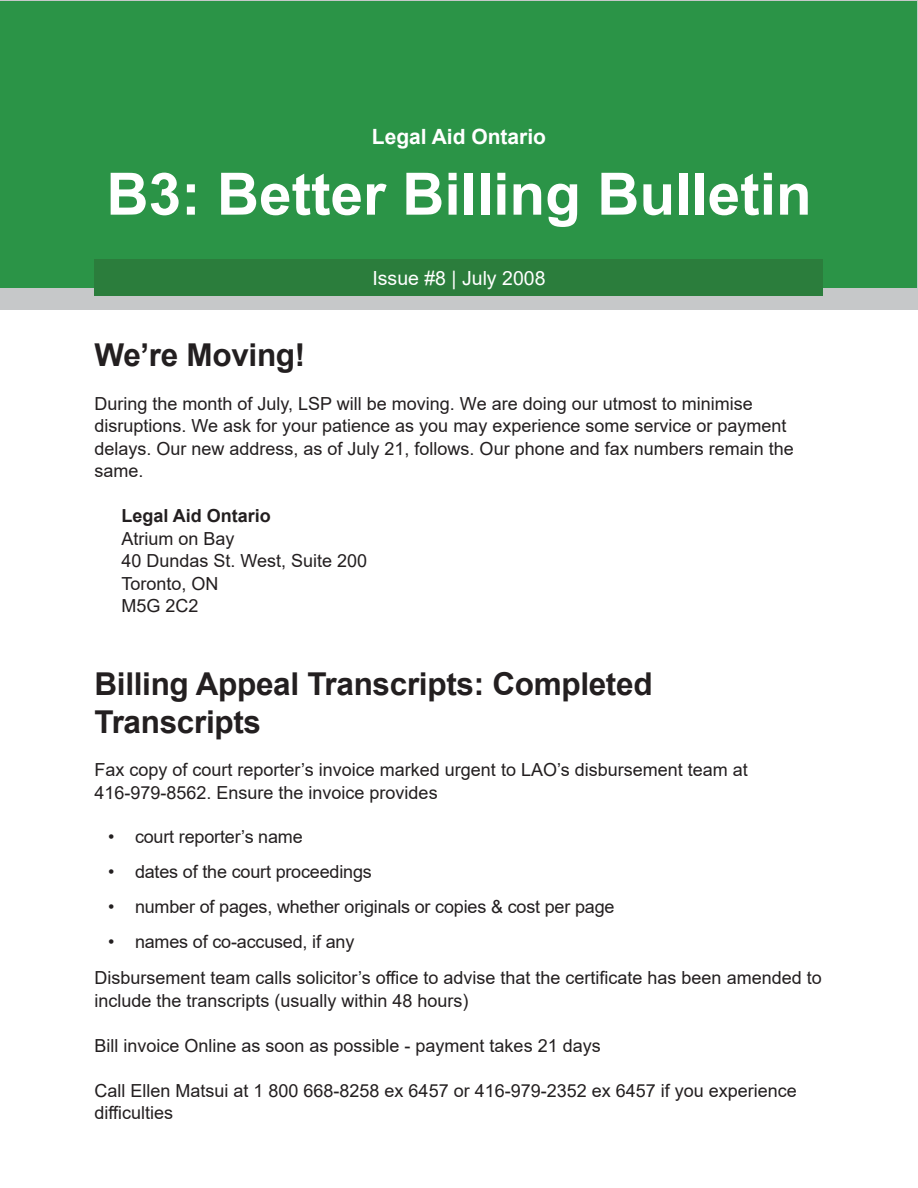
<style>
.page{position:relative;width:918px;height:1188px;background:#fff}
.page>*{position:absolute;margin:0;border:0;box-sizing:border-box;transform-origin:0 0}
.Heading_1__title_pag{font:700 58.5px "Arial";color:#fff}
.Heading_2{font:700 31.5px/37.8px "Arial";letter-spacing:-.01em;color:#231f20}
.Heading_1__title_pag-2{font:700 21px "Arial";color:#fff}
.t1{font:19.5px "Arial";color:#fff}
.t2{font:18px/22.5px "Arial";color:#231f20}
.t3{font:700 18px "Arial";color:#231f20}
</style>
<div class="page">
<div style="left:0;top:0;width:918px;height:310px;background:#c6c8c9"></div>
<div style="left:1px;top:1px;width:916px;height:286px;background:#2b9447"></div>
<div style="left:94px;top:259px;width:730px;height:37px;background:#2b7d3c"></div>
<h1 class="Heading_1__title_pag-2" style="left:372px;top:122px;width:176px">Legal Aid Ontario</h1>
<h1 class="Heading_1__title_pag" style="left:106px;top:153px;width:707px">B3: Better Billing Bulletin</h1>
<p class="t1" style="left:372px;top:264px;width:175px">Issue #8 | July 2008</p>
<h2 class="Heading_2" style="left:94px;top:337px;width:212px">We’re Moving!</h2>
<p class="t2" style="left:94px;top:392px;width:701px">During the month of July, LSP will be moving. We are doing our utmost to minimise disruptions. We ask for your patience as you may experience some service or payment delays. Our new address, as of July 21, follows. Our phone and fax numbers remain the same.</p>
<p class="t3" style="left:122px;top:503px;width:151px">Legal Aid Ontario</p>
<p class="t2" style="left:122px;top:527px;width:115px">Atrium on Bay</p>
<p class="t2" style="left:122px;top:550px;width:247px">40 Dundas St. West, Suite 200</p>
<p class="t2" style="left:122px;top:572px;width:99px">Toronto, ON</p>
<p class="t2" style="left:122px;top:595px;width:79px">M5G 2C2</p>
<h2 class="Heading_2" style="left:94px;top:666px;width:560px">Billing Appeal Transcripts: Completed<br>Transcripts</h2>
<p class="t2" style="left:94px;top:759px;width:655px">Fax copy of court reporter’s invoice marked urgent to LAO’s disbursement team at<br>416‑979-8562. Ensure the invoice provides</p>
<p class="t2" style="left:108px;top:825px;width:196px">• court reporter’s name</p>
<p class="t2" style="left:108px;top:860px;width:265px">• dates of the court proceedings</p>
<p class="t2" style="left:108px;top:896px;width:508px">• number of pages, whether originals or copies &amp; cost per page</p>
<p class="t2" style="left:108px;top:931px;width:248px">• names of co-accused, if any</p>
<p class="t2" style="left:94px;top:967px;width:729px">Disbursement team calls solicitor’s office to advise that the certificate has been amended to include the transcripts (usually within 48 hours)</p>
<p class="t2" style="left:94px;top:1034px;width:508px">Bill invoice Online as soon as possible - payment takes 21 days</p>
<p class="t2" style="left:94px;top:1079px;width:704px">Call Ellen Matsui at 1 800 668-8258 ex 6457 or 416-979-2352 ex 6457 if you experience difficulties</p>
</div>
